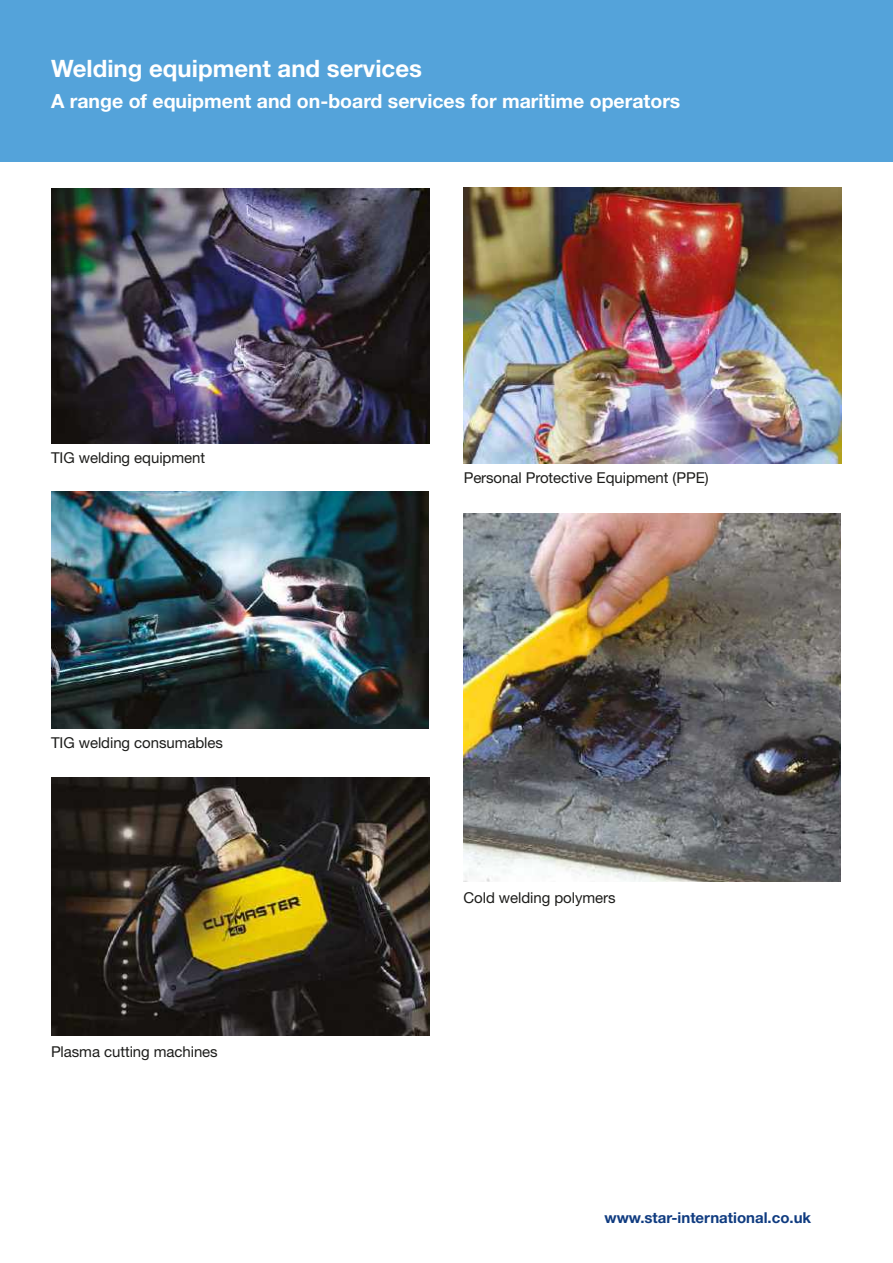
<style>
.page{position:relative;width:893px;height:1263px;background:#fff}
.page>*{position:absolute;margin:0;border:0;box-sizing:border-box;transform-origin:0 0}
.t1{font:700 24px "Helvetica Neue LT Std";color:#fff}
.t2{font:700 19.5px "Helvetica Neue LT Std";color:#fff}
.t3{font:15px "Helvetica Neue LT Std";letter-spacing:-.005em;color:#1d1d1b}
.t4{font:700 15px "Helvetica Neue LT Std";color:#0f3b80}
</style>
<div class="page">
<div style="left:0;top:0;width:893px;height:162px;background:#54a3da"></div>
<img style="left:51px;top:189px;width:378px;height:254px">
<img style="left:51px;top:491px;width:377px;height:237px">
<img style="left:51px;top:777px;width:378px;height:258px">
<img style="left:463px;top:187px;width:379px;height:277px">
<img style="left:463px;top:513px;width:378px;height:368px">
<h1 class="t1" style="left:51px;top:60px;width:373px">Welding equipment and services</h1>
<h2 class="t2" style="left:51px;top:95px;width:631px">A range of equipment and on-board services for maritime operators</h2>
<p class="t3" style="left:51px;top:452px;width:156px">TIG welding equipment</p>
<p class="t3" style="left:51px;top:737px;width:173px">TIG welding consumables</p>
<p class="t3" style="left:51px;top:1047px;width:168px">Plasma cutting machines</p>
<p class="t3" style="left:464px;top:472px;width:246px">Personal Protective Equipment (PPE)</p>
<p class="t3" style="left:463px;top:893px;width:154px">Cold welding polymers</p>
<p class="t4" style="left:605px;top:1212px;width:208px">www.star-international.co.uk</p>
</div>
